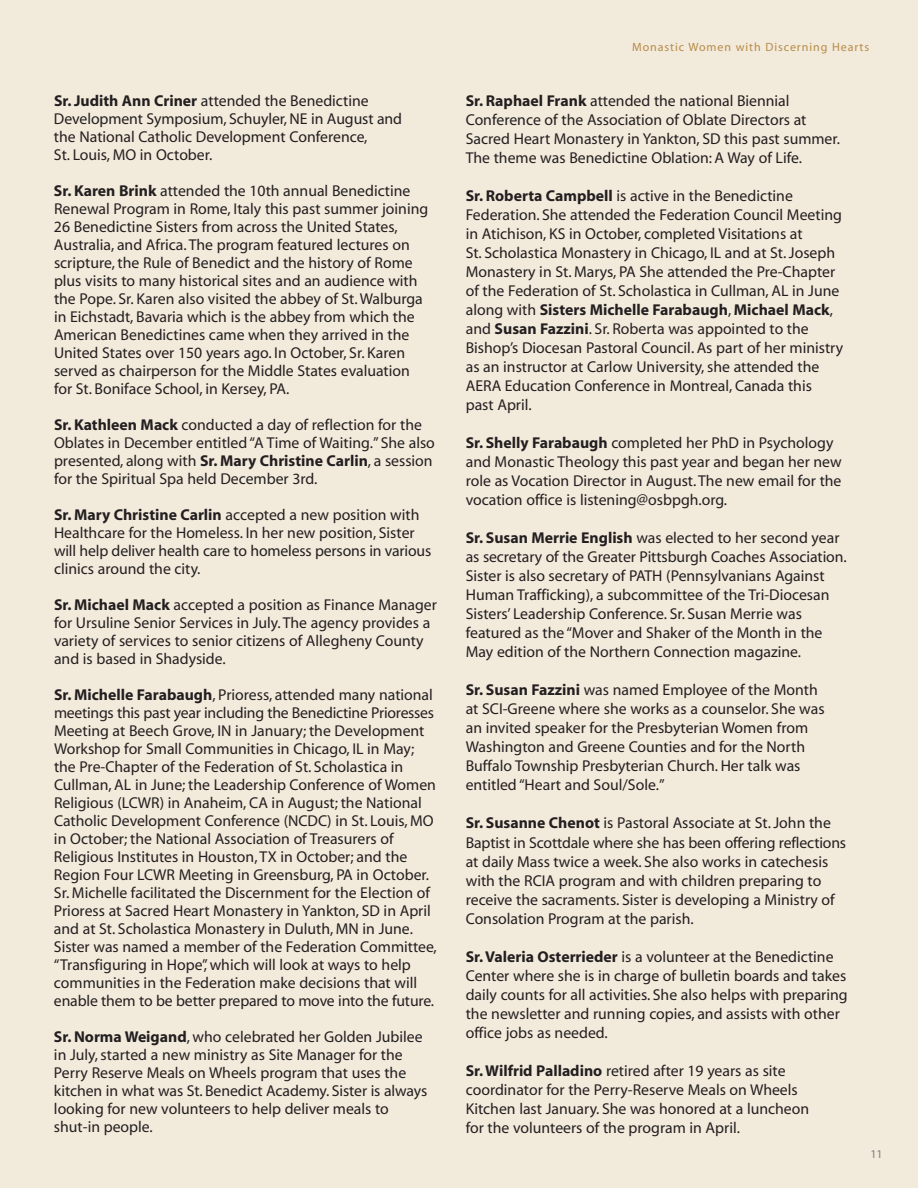
<style>
.page{position:relative;width:918px;height:1188px;background:#f2eadb}
.page>*{position:absolute;margin:0;border:0;box-sizing:border-box;transform-origin:0 0}
.t1{font:15.75px/18px "Myriad";color:#231f20}
.t2{font:12px "Myriad";letter-spacing:.075em;color:#b78c48}
.t3{font:12px "Myriad";color:#808285}
.s1{font-weight:700}
</style>
<div class="page">
<p class="t1" style="left:54px;top:93px;width:350px"><span class="s1">Sr. Judith Ann Criner</span> attended the Benedictine Development Symposium, Schuyler, NE in August and the National Catholic Development Conference,<br>St. Louis, MO in October.</p>
<p class="t1" style="left:54px;top:183px;width:376px"><span class="s1">Sr. Karen Brink</span> attended the 10th annual Benedictine Renewal Program in Rome, Italy this past summer joining 26 Benedictine Sisters from across the United States, Australia, and Africa.The program featured lectures on scripture, the Rule of Benedict and the history of Rome plus visits to many historical sites and an audience with the Pope. Sr. Karen also visited the abbey of St.Walburga in Eichstadt, Bavaria which is the abbey from which the American Benedictines came when they arrived in the United States over 150 years ago. In October, Sr. Karen served as chairperson for the Middle States evaluation for St. Boniface School, in Kersey, PA.</p>
<p class="t1" style="left:54px;top:417px;width:382px"><span class="s1">Sr. Kathleen Mack</span> conducted a day of reflection for the Oblates in December entitled“A Time of Waiting.” She also presented, along with <span class="s1">Sr. Mary Christine Carlin</span>, a session for the Spiritual Spa held December 3rd.</p>
<p class="t1" style="left:54px;top:507px;width:379px"><span class="s1">Sr. Mary Christine Carlin</span> accepted a new position with Healthcare for the Homeless. In her new position, Sister will help deliver health care to homeless persons in various clinics around the city.</p>
<p class="t1" style="left:54px;top:597px;width:384px"><span class="s1">Sr. Michael Mack</span> accepted a position as Finance Manager for Ursuline Senior Services in July.The agency provides a variety of services to senior citizens of Allegheny County and is based in Shadyside.</p>
<p class="t1" style="left:54px;top:687px;width:384px"><span class="s1">Sr. Michelle Farabaugh</span>, Prioress, attended many national meetings this past year including the Benedictine Prioresses Meeting at Beech Grove, IN in January; the Development Workshop for Small Communities in Chicago, IL in May; the Pre-Chapter of the Federation of St. Scholastica in Cullman, AL in June; the Leadership Conference of Women Religious (LCWR) in Anaheim, CA in August; the National Catholic Development Conference (NCDC) in St. Louis, MO in October; the National Association of Treasurers of Religious Institutes in Houston,TX in October; and the Region Four LCWR Meeting in Greensburg, PA in October.<br>Sr. Michelle facilitated the Discernment for the Election of Prioress at Sacred Heart Monastery in Yankton, SD in April and at St. Scholastica Monastery in Duluth, MN in June.<br>Sister was named a member of the Federation Committee, “Transfiguring in Hope”, which will look at ways to help communities in the Federation make decisions that will enable them to be better prepared to move into the future.</p>
<p class="t1" style="left:54px;top:1029px;width:375px"><span class="s1">Sr. Norma Weigand</span>, who celebrated her Golden Jubilee in July, started a new ministry as Site Manager for the Perry Reserve Meals on Wheels program that uses the kitchen in what was St. Benedict Academy. Sister is always looking for new volunteers to help deliver meals to shut-in people.</p>
<p class="t2" style="left:632px;top:42px;width:239px">Monastic Women with Discerning Hearts</p>
<p class="t1" style="left:466px;top:92px;width:376px;line-height:19px"><span class="s1">Sr. Raphael Frank</span> attended the national Biennial Conference of the Association of Oblate Directors at Sacred Heart Monastery in Yankton, SD this past summer.<br>The theme was Benedictine Oblation: A Way of Life.</p>
<p class="t1" style="left:466px;top:187px;width:379px;line-height:19px"><span class="s1">Sr. Roberta Campbell</span> is active in the Benedictine Federation. She attended the Federation Council Meeting in Atichison, KS in October, completed Visitations at<br>St. Scholastica Monastery in Chicago, IL and at St. Joseph Monastery in St. Marys, PA She attended the Pre-Chapter of the Federation of St. Scholastica in Cullman, AL in June along with <span class="s1">Sisters Michelle Farabaugh</span>, <span class="s1">Michael Mack</span>, and <span class="s1">Susan Fazzini</span>. Sr. Roberta was appointed to the Bishop’s Diocesan Pastoral Council. As part of her ministry as an instructor at Carlow University, she attended the AERA Education Conference in Montreal, Canada this past April.</p>
<p class="t1" style="left:466px;top:435px;width:378px;line-height:19px"><span class="s1">Sr. Shelly Farabaugh</span> completed her PhD in Psychology and Monastic Theology this past year and began her new role as Vocation Director in August.The new email for the vocation office is listening@osbpgh.org.</p>
<p class="t1" style="left:466px;top:530px;width:383px;line-height:19px"><span class="s1">Sr. Susan Merrie English</span> was elected to her second year as secretary of the Greater Pittsburgh Coaches Association.<br>Sister is also secretary of PATH (Pennsylvanians Against Human Trafficking), a subcommittee of the Tri-Diocesan Sisters’ Leadership Conference. Sr. Susan Merrie was featured as the “Mover and Shaker of the Month in the May edition of the Northern Connection magazine.</p>
<p class="t1" style="left:466px;top:682px;width:360px;line-height:19px"><span class="s1">Sr. Susan Fazzini</span> was named Employee of the Month at SCI-Greene where she works as a counselor. She was an invited speaker for the Presbyterian Women from Washington and Greene Counties and for the North Buffalo Township Presbyterian Church. Her talk was entitled“Heart and Soul/Sole.”</p>
<p class="t1" style="left:466px;top:815px;width:382px;line-height:19px"><span class="s1">Sr. Susanne Chenot</span> is Pastoral Associate at St. John the Baptist in Scottdale where she has been offering reflections at daily Mass twice a week. She also works in catechesis with the RCIA program and with children preparing to receive the sacraments. Sister is developing a Ministry of Consolation Program at the parish.</p>
<p class="t1" style="left:466px;top:948px;width:384px;line-height:19px"><span class="s1">Sr.Valeria Osterrieder</span> is a volunteer at the Benedictine Center where she is in charge of bulletin boards and takes daily counts for all activities. She also helps with preparing the newsletter and running copies, and assists with other office jobs as needed.</p>
<p class="t1" style="left:466px;top:1062px;width:345px;line-height:19px"><span class="s1">Sr.Wilfrid Palladino</span> retired after 19 years as site coordinator for the Perry-Reserve Meals on Wheels Kitchen last January. She was honored at a luncheon for the volunteers of the program in April.</p>
<p class="t3" style="left:870px;top:1149px;width:14px">11</p>
</div>
